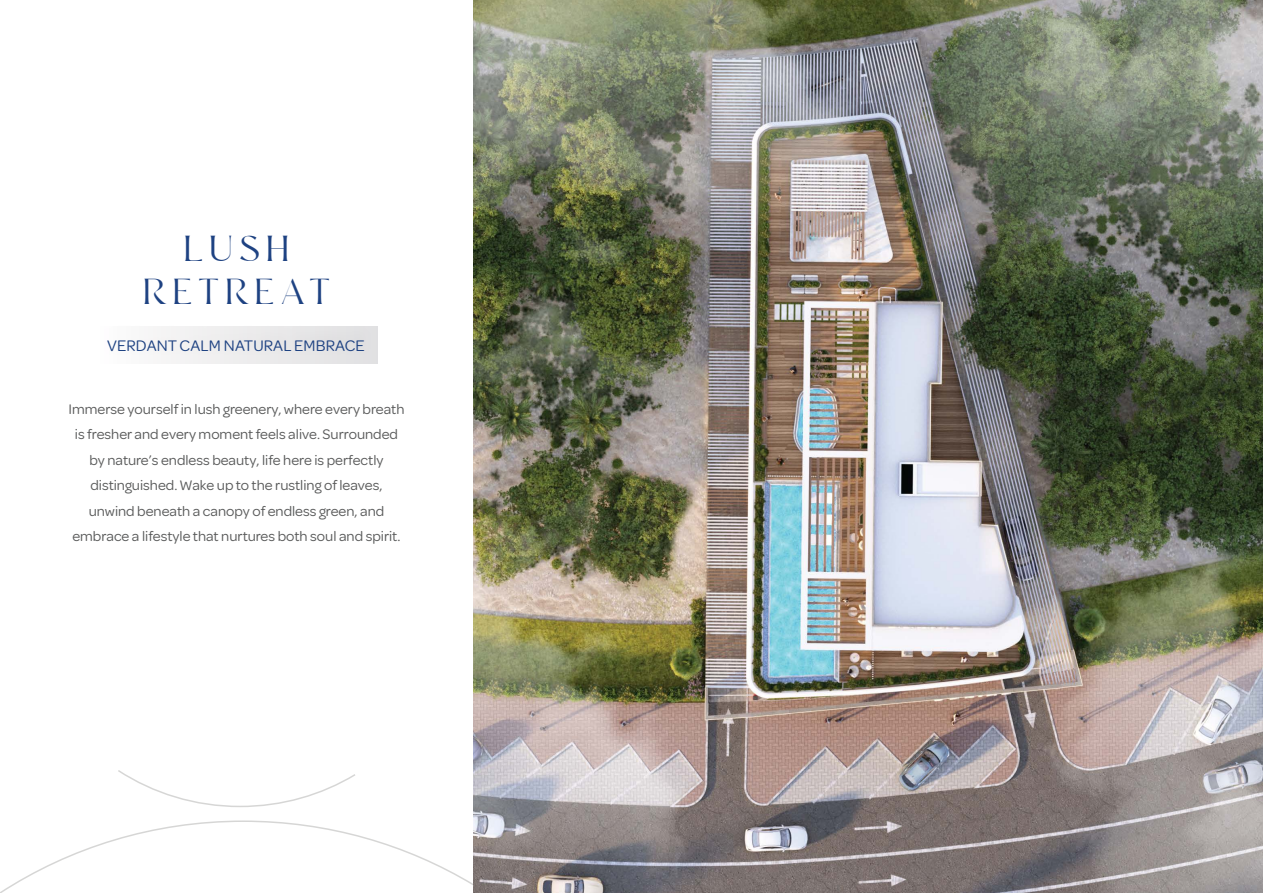
<style>
.page{position:relative;width:1263px;height:893px;background:#fff}
.page>*{position:absolute;margin:0;border:0;box-sizing:border-box;transform-origin:0 0}
.t1{font:36px/43.2px "Runalto";letter-spacing:.15em;color:#1e4282;text-align:center}
.t2{font:16.5px "Omnes";letter-spacing:.01em;color:#1e4282}
.t3{font:15px/25.5px "Omnes";color:#595a5a;text-align:center}
</style>
<div class="page">
<svg style="left:0;top:820px;width:473px;height:73px"></svg>
<svg style="left:118px;top:770px;width:237px;height:37px"></svg>
<img style="left:473px;top:0;width:790px;height:893px">
<h1 class="t1" style="left:143px;top:230px;width:189px">LUSH<br>RETREAT</h1>
<p class="t2" style="left:107px;top:334px;width:259px">VERDANT CALM NATURAL EMBRACE</p>
<p class="t3" style="left:69px;top:395px;width:337px">Immerse yourself in lush greenery, where every breath is fresher and every moment feels alive. Surrounded by nature’s endless beauty, life here is perfectly distinguished. Wake up to the rustling of leaves, unwind beneath a canopy of endless green, and embrace a lifestyle that nurtures both soul and spirit.</p>
</div>
